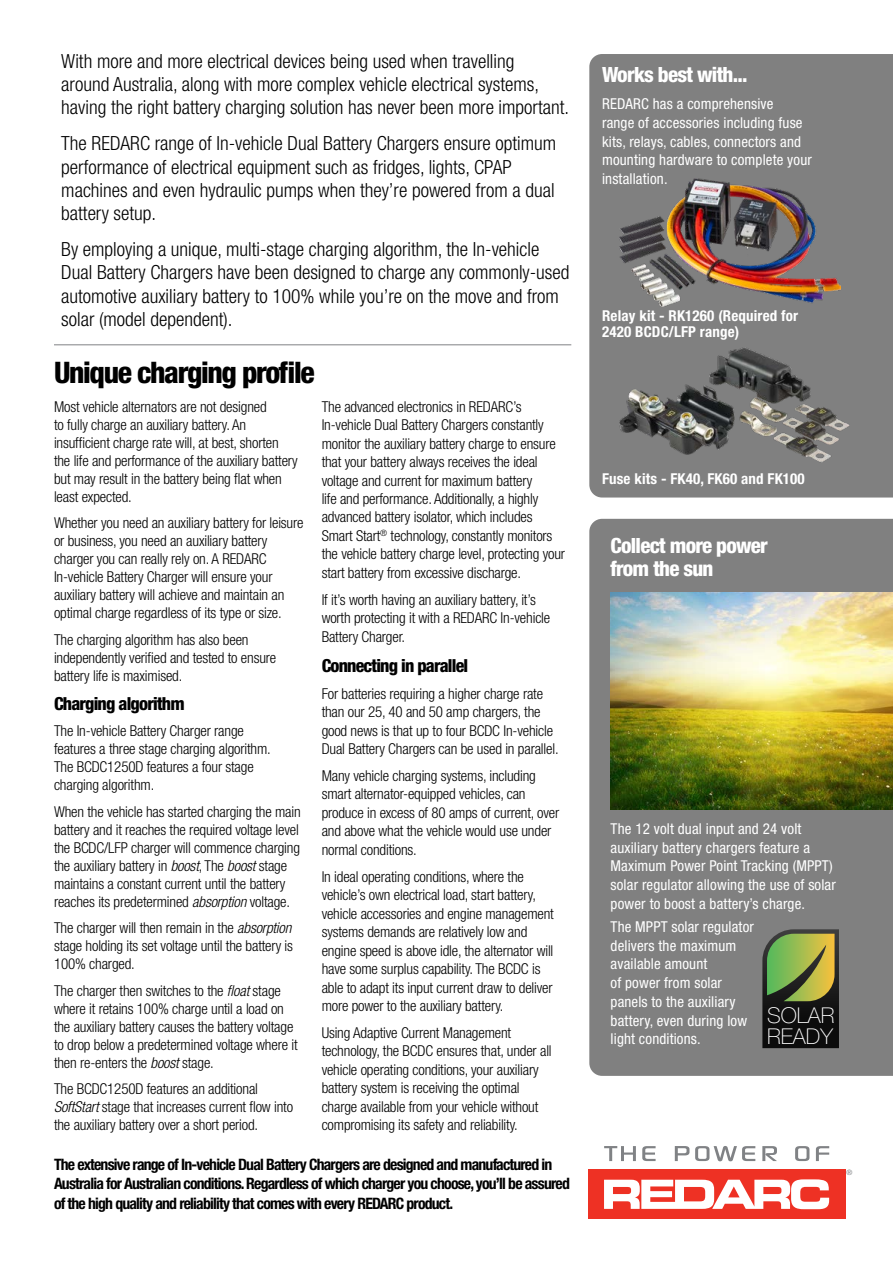
<style>
.page{position:relative;width:893px;height:1263px;background:#fff}
.page>*{position:absolute;margin:0;border:0;box-sizing:border-box;transform-origin:0 0}
.inside_heading{font:800 condensed 29.7px "Helvetica Neue LT Std";letter-spacing:-.045em;color:#000}
.t1{font:100 21.75px/21px "Helvetica Neue LT Std";color:#fff}
.sidebar_reverse_head{font:800 condensed 21px/22.5px "Helvetica Neue LT Std";letter-spacing:-.035em;color:#fff}
.inside_intro_text{font:300 condensed 19.5px/23.2px "Helvetica Neue LT Std";color:#000}
.inside_subheading{font:800 condensed 18px "Helvetica Neue LT Std";letter-spacing:-.045em;color:#000}
.inside_text{font:700 condensed 15.75px/19.5px "Helvetica Neue LT Std";letter-spacing:-.05em;color:#000}
.inside_right_text{font:300 condensed 15px/18.5px "Helvetica Neue LT Std";letter-spacing:-.01em;color:#000}
.sidebar_reverse_text{font:condensed 15px/18.8px "Helvetica Neue LT Std";letter-spacing:.01em;color:#fff}
.sidebar_reverse_text-2{font:700 condensed 15px/16.5px "Helvetica Neue LT Std";letter-spacing:.01em;color:#fff}
.t2{font:7.35px "Helvetica Neue LT Std";color:#808285}
.s1{font-style:italic}
</style>
<div class="page">
<div style="left:589px;top:519px;width:304px;height:557px;background:#808080"></div>
<div style="left:589px;top:54px;width:304px;height:443px;background:#808080"></div>
<img style="left:611px;top:592px;width:282px;height:218px">
<svg style="left:762px;top:929px;width:77px;height:119px;background:#525b2f"></svg>
<hr style="left:54px;top:344px;width:517px;height:1px;background:#808285">
<img style="left:611px;top:318px;width:244px;height:163px">
<img style="left:616px;top:179px;width:225px;height:127px">
<div style="left:588px;top:1169px;width:257px;height:50px;background:#ee3124"></div>
<svg style="left:604px;top:1179px;width:225px;height:30px"></svg>
<svg style="left:604px;top:1146px;width:225px;height:15px"></svg>
<p class="inside_intro_text" style="left:61px;top:49px;width:509px">With more and more electrical devices being used when travelling<br>around Australia, along with more complex vehicle electrical systems, having the right battery charging solution has never been more important.</p>
<p class="inside_intro_text" style="left:61px;top:132px;width:496px">The REDARC range of In-vehicle Dual Battery Chargers ensure optimum performance of electrical equipment such as fridges, lights, CPAP machines and even hydraulic pumps when they’re powered from a dual battery setup.</p>
<p class="inside_intro_text" style="left:61px;top:238px;width:510px">By employing a unique, multi-stage charging algorithm, the In-vehicle Dual Battery Chargers have been designed to charge any commonly-used automotive auxiliary battery to 100% while you’re on the move and from solar (model dependent).</p>
<p class="inside_heading" style="left:54px;top:354px;width:262px">Unique charging profile</p>
<p class="inside_right_text" style="left:54px;top:397px;width:245px;line-height:18px">Most vehicle alternators are not designed<br>to fully charge an auxiliary battery. An insufficient charge rate will, at best, shorten the life and performance of the auxiliary battery but may result in the battery being flat when least expected.</p>
<p class="inside_right_text" style="left:54px;top:514px;width:251px;line-height:18px">Whether you need an auxiliary battery for leisure or business, you need an auxiliary battery charger you can really rely on. A REDARC In‑vehicle Battery Charger will ensure your auxiliary battery will achieve and maintain an optimal charge regardless of its type or size.</p>
<p class="inside_right_text" style="left:54px;top:630px;width:224px;line-height:18px">The charging algorithm has also been independently verified and tested to ensure battery life is maximised.</p>
<p class="inside_subheading" style="left:54px;top:692px;width:132px">Charging algorithm</p>
<p class="inside_right_text" style="left:54px;top:722px;width:218px;line-height:18px">The In-vehicle Battery Charger range features a three stage charging algorithm.<br>The BCDC1250D features a four stage charging algorithm.</p>
<p class="inside_right_text" style="left:54px;top:802px;width:248px;line-height:18px">When the vehicle has started charging the main battery and it reaches the required voltage level the BCDC/LFP charger will commence charging the auxiliary battery in <span class="s1">boost</span>, The <span class="s1">boost</span> stage maintains a constant current until the battery reaches its predetermined <span class="s1">absorption</span> voltage.</p>
<p class="inside_right_text" style="left:54px;top:919px;width:241px;line-height:18px;text-align:justify">The charger will then remain in the <span class="s1">absorption </span>stage holding its set voltage until the battery is 100% charged.</p>
<p class="inside_right_text" style="left:54px;top:981px;width:245px;line-height:18px">The charger then switches to the <span class="s1">float</span> stage where it retains 100% charge until a load on the auxiliary battery causes the battery voltage to drop below a predetermined voltage where it then re-enters the <span class="s1">boost</span> stage.</p>
<p class="inside_right_text" style="left:54px;top:1080px;width:241px;line-height:18px">The BCDC1250D features an additional<br><span class="s1">SoftStart</span> stage that increases current flow into the auxiliary battery over a short period.</p>
<p class="inside_right_text" style="left:322px;top:397px;width:245px">The advanced electronics in REDARC’s In‑vehicle Dual Battery Chargers constantly monitor the auxiliary battery charge to ensure that your battery always receives the ideal voltage and current for maximum battery<br>life and performance. Additionally, a highly advanced battery isolator, which includes Smart Start<sup>®</sup> technology, constantly monitors the vehicle battery charge level, protecting your start battery from excessive discharge.</p>
<p class="inside_right_text" style="left:322px;top:590px;width:230px">If it’s worth having an auxiliary battery, it’s worth protecting it with a REDARC In-vehicle<br>Battery Charger.</p>
<p class="inside_subheading" style="left:322px;top:654px;width:148px">Connecting in parallel</p>
<p class="inside_right_text" style="left:322px;top:684px;width:238px">For batteries requiring a higher charge rate than our 25, 40 and 50 amp chargers, the good news is that up to four BCDC In-vehicle Dual Battery Chargers can be used in parallel.</p>
<p class="inside_right_text" style="left:322px;top:766px;width:239px">Many vehicle charging systems, including smart alternator-equipped vehicles, can produce in excess of 80 amps of current, over and above what the vehicle would use under normal conditions.</p>
<p class="inside_right_text" style="left:322px;top:867px;width:234px">In ideal operating conditions, where the vehicle’s own electrical load, start battery, vehicle accessories and engine management systems demands are relatively low and engine speed is above idle, the alternator will have some surplus capability. The BCDC is able to adapt its input current draw to deliver more power to the auxiliary battery.</p>
<p class="inside_right_text" style="left:322px;top:1023px;width:232px">Using Adaptive Current Management technology, the BCDC ensures that, under all vehicle operating conditions, your auxiliary battery system is receiving the optimal charge available from your vehicle without compromising its safety and reliability.</p>
<p class="inside_text" style="left:54px;top:1154px;width:517px">The extensive range of In-vehicle Dual Battery Chargers are designed and manufactured in<br>Australia for Australian conditions. Regardless of which charger you choose, you’ll be assured of the high quality and reliability that comes with every REDARC product.</p>
<p class="sidebar_reverse_head" style="left:602px;top:63px;width:147px">Works best with...</p>
<p class="sidebar_reverse_text" style="left:602px;top:94px;width:211px">REDARC has a comprehensive<br>range of accessories including fuse kits, relays, cables, connectors and mounting hardware to complete your installation.</p>
<p class="sidebar_reverse_text-2" style="left:602px;top:307px;width:198px">Relay kit - RK1260 (Required for<br>2420 BCDC/LFP range)</p>
<p class="sidebar_reverse_text-2" style="left:602px;top:471px;width:204px">Fuse kits - FK40, FK60 and FK100</p>
<p class="sidebar_reverse_head" style="left:611px;top:534px;width:159px">Collect more power from the sun</p>
<p class="sidebar_reverse_text" style="left:611px;top:819px;width:227px">The 12 volt dual input and 24 volt auxiliary battery chargers feature a Maximum Power Point Tracking (MPPT) solar regulator allowing the use of solar power to boost a battery’s charge.</p>
<p class="sidebar_reverse_text" style="left:611px;top:917px;width:145px">The MPPT solar regulator delivers the maximum available amount<br>of power from solar panels to the auxiliary battery, even during low light conditions.</p>
<p class="t1" style="left:767px;top:1004px;width:69px">SOLAR<br>READY</p>
<p class="t2" style="left:847px;top:1168px;width:7px">®</p>
</div>
